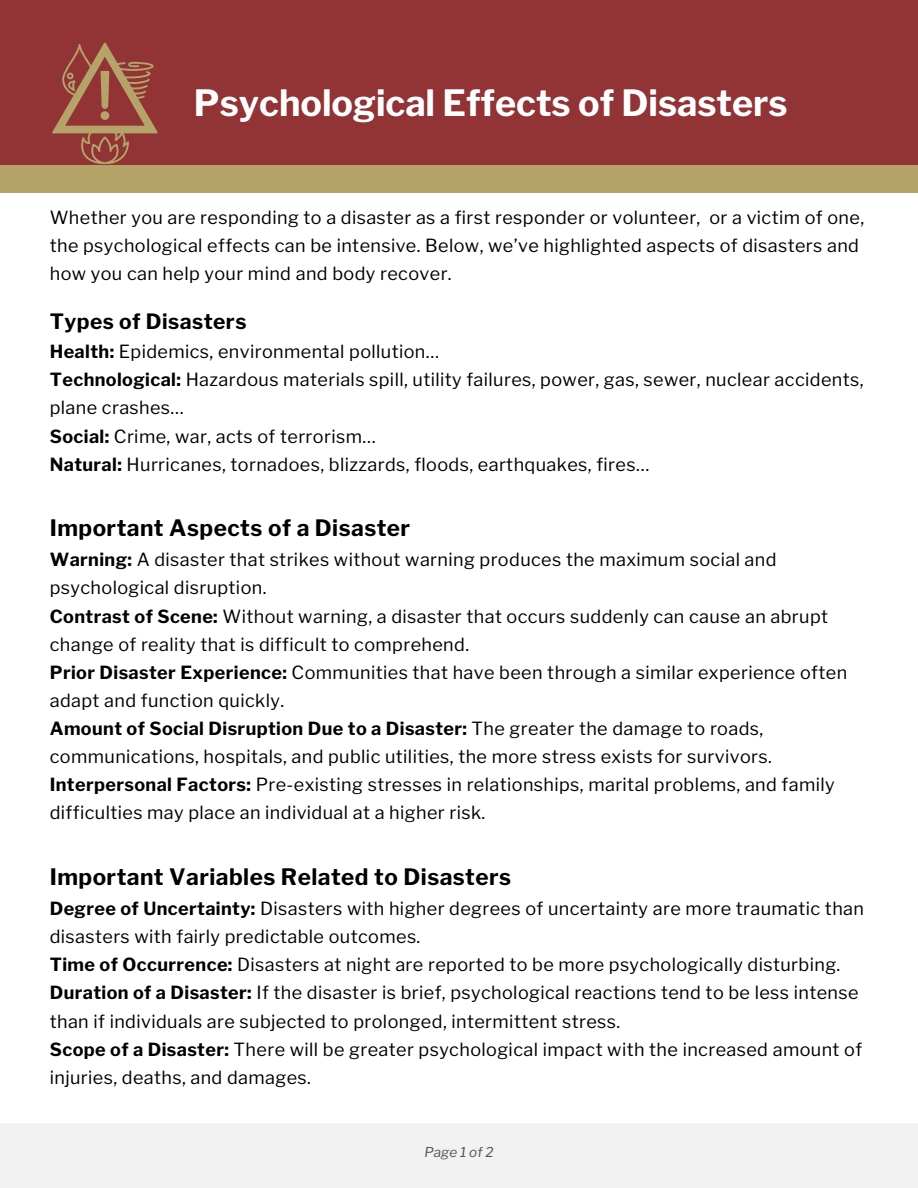
<style>
.page{position:relative;width:918px;height:1188px;background:#fff}
.page>*{position:absolute;margin:0;border:0;box-sizing:border-box;transform-origin:0 0}
.t1{font:700 36px "Libre Franklin";color:#fff}
.t2{font:700 22.5px "Libre Franklin";letter-spacing:.02em;color:#000}
.t3{font:700 21px "Libre Franklin";letter-spacing:.02em;color:#000}
.t4{font:18px/28.2px "Libre Franklin";letter-spacing:.02em;color:#000}
.t5{font:italic 13.5px "Libre Franklin";color:#545454}
.s1{font-weight:700}
</style>
<div class="page">
<div style="left:0;top:1124px;width:918px;height:64px;background:#f2f2f2"></div>
<div style="left:0;top:75px;width:918px;height:118px;background:#b5a36a"></div>
<div style="left:0;top:0;width:918px;height:165px;background:#923336"></div>
<svg style="left:52px;top:43px;width:106px;height:121px"></svg>
<h2 class="t1" style="left:194px;top:81px;width:595px">Psychological Effects of Disasters</h2>
<h2 class="t4" style="left:50px;top:204px;width:816px">Whether you are responding to a disaster as a first responder or volunteer, or a victim of one, the psychological effects can be intensive. Below, we’ve highlighted aspects of disasters and how you can help your mind and body recover.</h2>
<p class="t3" style="left:50px;top:309px;width:198px">Types of Disasters</p>
<p class="t4" style="left:50px;top:338px;width:815px"><span class="s1">Health:</span> Epidemics, environmental pollution…<br><span class="s1">Technological:</span> Hazardous materials spill, utility failures, power, gas, sewer, nuclear accidents, plane crashes…<br><span class="s1">Social:</span> Crime, war, acts of terrorism…<br><span class="s1">Natural:</span> Hurricanes, tornadoes, blizzards, floods, earthquakes, fires…</p>
<h1 class="t2" style="left:50px;top:514px;width:362px">Important Aspects of a Disaster</h1>
<h1 class="t4" style="left:50px;top:546px;width:799px"><span class="s1">Warning:</span> A disaster that strikes without warning produces the maximum social and psychological disruption.<br><span class="s1">Contrast of Scene:</span> Without warning, a disaster that occurs suddenly can cause an abrupt change of reality that is difficult to comprehend.<br><span class="s1">Prior Disaster Experience:</span> Communities that have been through a similar experience often adapt and function quickly.<br><span class="s1">Amount of Social Disruption Due to a Disaster:</span> The greater the damage to roads, communications, hospitals, and public utilities, the more stress exists for survivors.<br><span class="s1">Interpersonal Factors:</span> Pre-existing stresses in relationships, marital problems, and family difficulties may place an individual at a higher risk.</h1>
<h2 class="t2" style="left:50px;top:863px;width:463px">Important Variables Related to Disasters</h2>
<h2 class="t4" style="left:50px;top:894px;width:816px"><span class="s1">Degree of Uncertainty:</span> Disasters with higher degrees of uncertainty are more traumatic than disasters with fairly predictable outcomes.<br><span class="s1">Time of Occurrence:</span> Disasters at night are reported to be more psychologically disturbing.<br><span class="s1">Duration of a Disaster:</span> If the disaster is brief, psychological reactions tend to be less intense than if individuals are subjected to prolonged, intermittent stress.<br><span class="s1">Scope of a Disaster:</span> There will be greater psychological impact with the increased amount of injuries, deaths, and damages.</h2>
<h2 class="t5" style="left:425px;top:1144px;width:70px">Page 1 of 2</h2>
</div>
